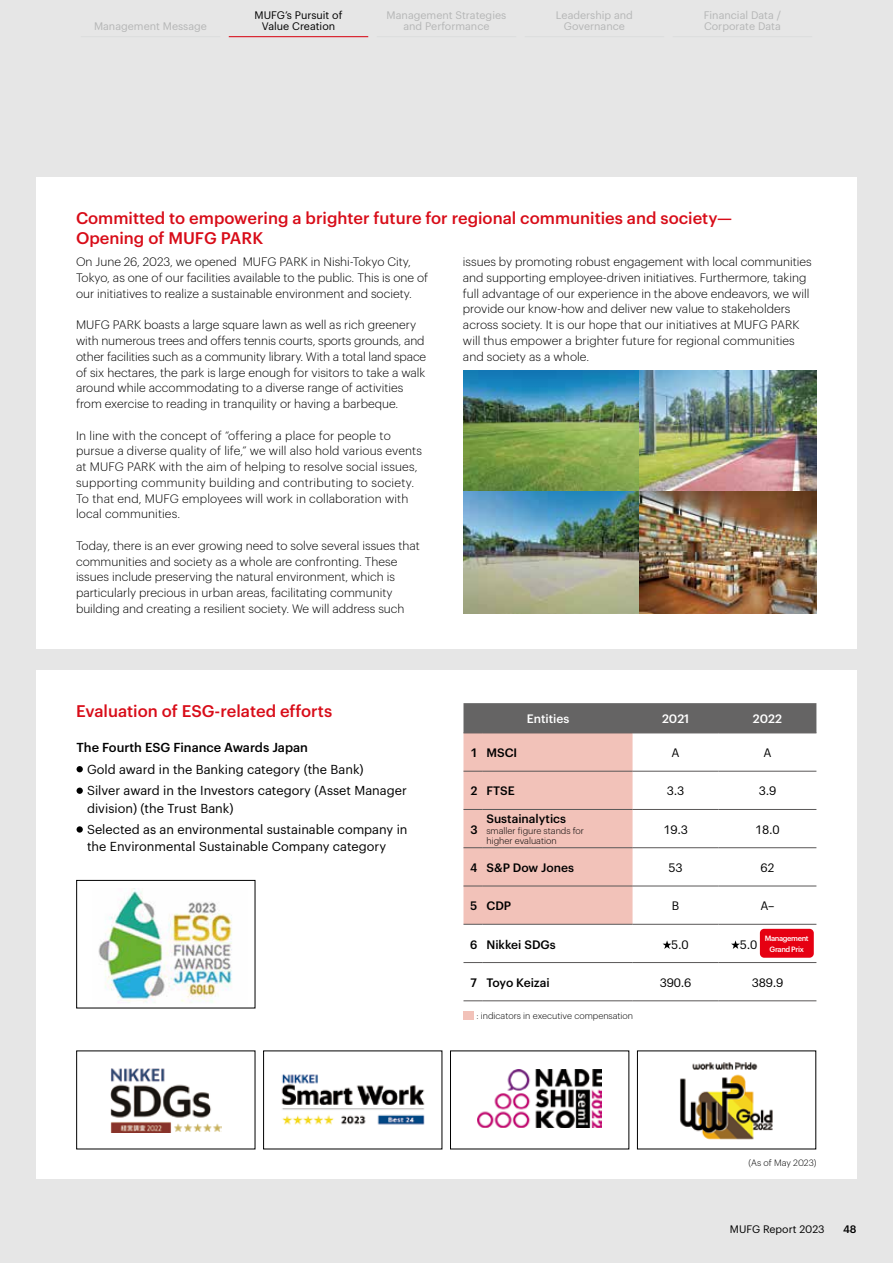
<style>
.page{position:relative;width:893px;height:1263px;background:#e6e6e6}
.page>*{position:absolute;margin:0;border:0;box-sizing:border-box;transform-origin:0 0}
.t1{font:500 16.5px/19.5px "Graphik";color:#d80c18}
.t2{font:12.75px/21.5px "Graphik";color:#000}
.t3{font:500 12.75px "Graphik";color:#000}
.t4{font:300 12px/15.8px "Graphik";color:#000}
.t5{font:500 12px "Graphik";color:#000}
.t6{font:12px "Graphik";letter-spacing:-.02em;color:#000}
.t7{font:500 12px "Graphik";color:#fff}
.t8{font:10.65px/11.7px "Graphik";color:#b5b6b6;text-align:center}
.t9{font:10.65px/11.7px "Graphik";color:#000;text-align:center}
.t10{font:500 10.65px "Graphik";color:#000}
.t11{font:300 9px/9.8px "Graphik";color:#000}
.t12{font:500 7.5px/10.5px "Graphik";letter-spacing:-.05em;color:#fff;text-align:center}
</style>
<div class="page">
<div style="left:36px;top:177px;width:821px;height:472px;background:#fff"></div>
<div style="left:36px;top:670px;width:821px;height:508px;background:#fff"></div>
<svg style="left:77px;top:766px;width:6px;height:6px"></svg>
<div style="left:77px;top:787px;width:6px;height:7px;background:#000;border-radius:50%"></div>
<div style="left:77px;top:826px;width:6px;height:7px;background:#000;border-radius:50%"></div>
<img style="left:463px;top:371px;width:177px;height:121px">
<img style="left:463px;top:492px;width:177px;height:121px">
<img style="left:640px;top:371px;width:176px;height:121px">
<img style="left:640px;top:492px;width:176px;height:121px">
<img style="left:478px;top:1070px;width:124px;height:58px">
<img style="left:676px;top:1059px;width:99px;height:81px">
<img style="left:111px;top:1068px;width:110px;height:64px">
<img style="left:271px;top:1066px;width:163px;height:65px">
<img style="left:92px;top:888px;width:156px;height:117px">
<div style="left:463px;top:925px;width:353px;height:75px;background:#fff"></div>
<svg style="left:463px;top:703px;width:353px;height:222px;background:#e1cdca"></svg>
<hr style="left:482px;top:924px;width:151px;height:1px;background:#595757">
<hr style="left:633px;top:924px;width:86px;height:1px;background:#595757">
<hr style="left:719px;top:924px;width:97px;height:1px;background:#595757">
<svg style="left:463px;top:962px;width:19px;height:1px"></svg>
<hr style="left:482px;top:962px;width:151px;height:1px;background:#595757">
<hr style="left:633px;top:962px;width:86px;height:1px;background:#595757">
<hr style="left:719px;top:962px;width:97px;height:1px;background:#595757">
<svg style="left:463px;top:1000px;width:19px;height:1px"></svg>
<hr style="left:482px;top:1000px;width:151px;height:1px;background:#595757">
<hr style="left:633px;top:1000px;width:86px;height:1px;background:#595757">
<hr style="left:719px;top:1000px;width:97px;height:1px;background:#595757">
<svg style="left:663px;top:940px;width:8px;height:9px"></svg>
<svg style="left:731px;top:940px;width:9px;height:9px"></svg>
<div style="left:463px;top:1011px;width:11px;height:9px;background:#f2c2b9"></div>
<div style="left:760px;top:929px;width:54px;height:29px;background:#e60012;border-radius:4px"></div>
<hr style="left:81px;top:36px;width:139px;height:1px;background:#dcdddd">
<hr style="left:229px;top:36px;width:139px;height:1px;background:#d80c18">
<hr style="left:377px;top:36px;width:139px;height:1px;background:#dcdddd">
<hr style="left:525px;top:36px;width:139px;height:1px;background:#dcdddd">
<hr style="left:673px;top:36px;width:139px;height:1px;background:#dcdddd">
<p class="t8" style="left:94px;top:20px;width:114px">Management Message</p>
<p class="t9" style="left:255px;top:8px;width:89px">MUFG’s Pursuit of<br>Value Creation</p>
<p class="t8" style="left:387px;top:8px;width:121px">Management Strategies and Performance</p>
<p class="t8" style="left:556px;top:8px;width:79px">Leadership and<br>Governance</p>
<p class="t8" style="left:704px;top:8px;width:79px;text-align:left">Financial Data /<br>Corporate Data</p>
<h1 class="t1" style="left:76px;top:207px;width:658px">Committed to empowering a brighter future for regional communities and society—<br>Opening of MUFG PARK</h1>
<p class="t4" style="left:76px;top:253px;width:354px">On June 26, 2023, we opened MUFG PARK in Nishi-Tokyo City,<br>Tokyo, as one of our facilities available to the public. This is one of our initiatives to realize a sustainable environment and society.</p>
<p class="t4" style="left:76px;top:316px;width:352px">MUFG PARK boasts a large square lawn as well as rich greenery with numerous trees and offers tennis courts, sports grounds, and other facilities such as a community library. With a total land space of six hectares, the park is large enough for visitors to take a walk around while accommodating to a diverse range of activities from exercise to reading in tranquility or having a barbeque.</p>
<p class="t4" style="left:76px;top:426px;width:348px">In line with the concept of “offering a place for people to pursue a diverse quality of life,” we will also hold various events at MUFG PARK with the aim of helping to resolve social issues, supporting community building and contributing to society.<br>To that end, MUFG employees will work in collaboration with local communities.</p>
<p class="t4" style="left:76px;top:537px;width:345px">Today, there is an ever growing need to solve several issues that communities and society as a whole are confronting. These issues include preserving the natural environment, which is particularly precious in urban areas, facilitating community building and creating a resilient society. We will address such</p>
<p class="t4" style="left:463px;top:253px;width:350px">issues by promoting robust engagement with local communities and supporting employee-driven initiatives. Furthermore, taking full advantage of our experience in the above endeavors, we will provide our know-how and deliver new value to stakeholders across society. It is our hope that our initiatives at MUFG PARK will thus empower a brighter future for regional communities and society as a whole.</p>
<h1 class="t1" style="left:76px;top:700px;width:258px">Evaluation of ESG-related efforts</h1>
<p class="t3" style="left:77px;top:738px;width:233px">The Fourth ESG Finance Awards Japan</p>
<p class="t2" style="left:87px;top:757px;width:321px">Gold award in the Banking category (the Bank)<br>Silver award in the Investors category (Asset Manager</p>
<p class="t2" style="left:87px;top:796px;width:322px">division) (the Trust Bank)<br>Selected as an environmental sustainable company in</p>
<p class="t2" style="left:87px;top:835px;width:301px">the Environmental Sustainable Company category</p>
<p class="t7" style="left:527px;top:710px;width:44px">Entities</p>
<p class="t7" style="left:662px;top:710px;width:29px">2021</p>
<p class="t7" style="left:753px;top:710px;width:31px">2022</p>
<p class="t5" style="left:470px;top:744px;width:48px">1 MSCI</p>
<p class="t6" style="left:672px;top:744px;width:10px">A</p>
<p class="t6" style="left:763px;top:744px;width:10px">A</p>
<p class="t5" style="left:470px;top:782px;width:46px">2 FTSE</p>
<p class="t6" style="left:667px;top:782px;width:19px">3.3</p>
<p class="t6" style="left:759px;top:782px;width:19px">3.9</p>
<p class="t5" style="left:470px;top:820px;width:9px">3</p>
<p class="t5" style="left:486px;top:810px;width:81px">Sustainalytics</p>
<p class="t11" style="left:486px;top:825px;width:99px">smaller figure stands for higher evaluation</p>
<p class="t6" style="left:663px;top:820px;width:26px">19.3</p>
<p class="t6" style="left:755px;top:820px;width:26px">18.0</p>
<p class="t5" style="left:470px;top:858px;width:105px">4 S&amp;P Dow Jones</p>
<p class="t6" style="left:669px;top:859px;width:16px">53</p>
<p class="t6" style="left:760px;top:859px;width:16px">62</p>
<p class="t5" style="left:470px;top:897px;width:42px">5 CDP</p>
<p class="t6" style="left:672px;top:897px;width:9px">B</p>
<p class="t6" style="left:761px;top:897px;width:15px">A–</p>
<p class="t5" style="left:470px;top:935px;width:87px">6 Nikkei SDGs</p>
<p class="t6" style="left:671px;top:935px;width:19px">5.0</p>
<p class="t6" style="left:740px;top:935px;width:19px">5.0</p>
<p class="t5" style="left:470px;top:973px;width:81px">7 Toyo Keizai</p>
<p class="t6" style="left:660px;top:973px;width:33px">390.6</p>
<p class="t6" style="left:752px;top:973px;width:33px">389.9</p>
<p class="t11" style="left:476px;top:1010px;width:158px">: indicators in executive compensation</p>
<p class="t12" style="left:765px;top:933px;width:45px">Management<br>Grand Prix</p>
<p class="t11" style="left:749px;top:1157px;width:69px">(As of May 2023)</p>
<p class="t9" style="left:730px;top:1222px;width:96px">MUFG Report 2023</p>
<p class="t10" style="left:843px;top:1221px;width:15px">48</p>
</div>
